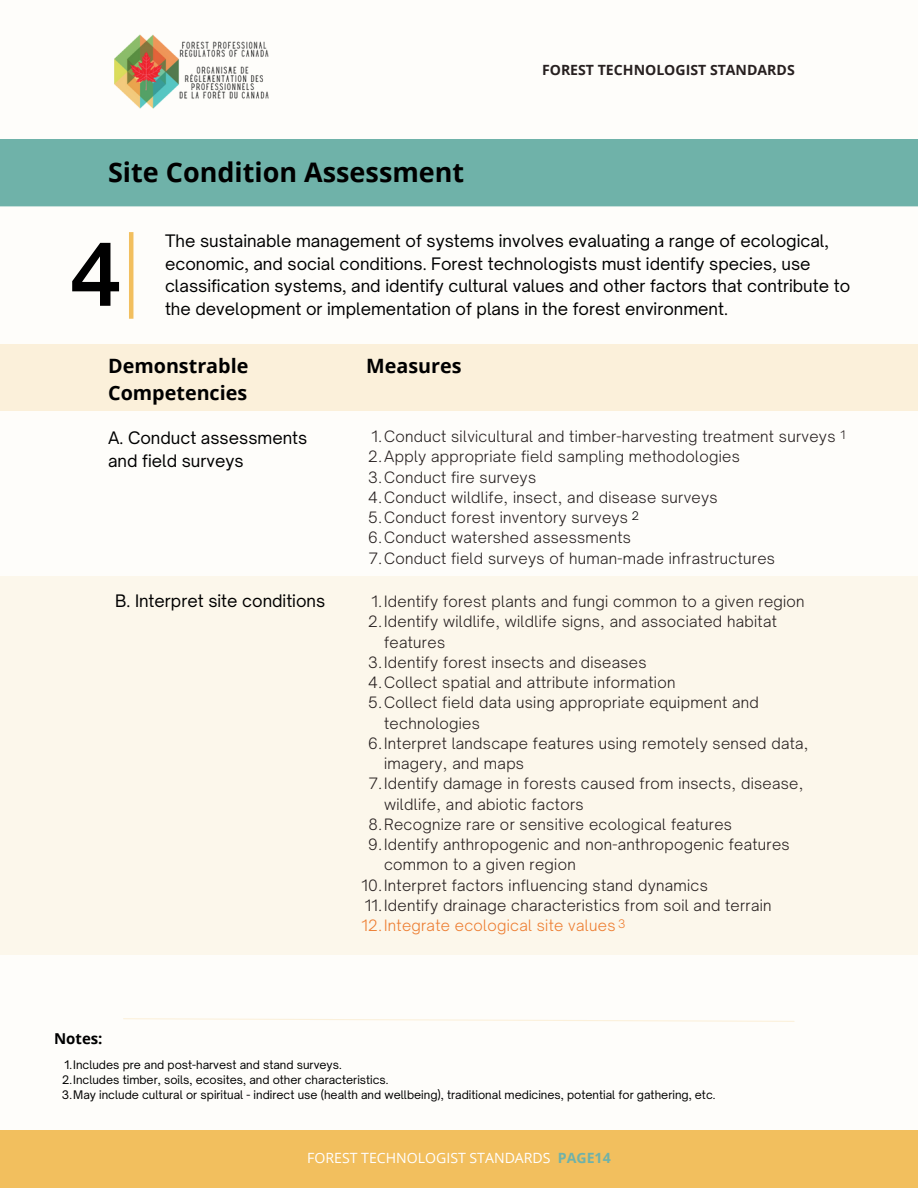
<style>
.page{position:relative;width:918px;height:1188px;background:#fff}
.page>*{position:absolute;margin:0;border:0;box-sizing:border-box;transform-origin:0 0}
.t1{font:600 82.5px "Open Sauce One";color:#000}
.t2{font:700 27px "Open Sans";color:#000}
.t3{font:700 19.8px/27px "Open Sans";color:#000}
.t4{font:16.5px/22.5px "Open Sauce One";color:#000}
.t5{font:300 15px/20.2px "Open Sauce One";letter-spacing:.02em;color:#272020}
.t6{font:300 15px "Open Sauce One";letter-spacing:.02em;color:#ed7d31}
.t7{font:700 15px "Open Sans";color:#000}
.t8{font:14.1px "Open Sans";color:#fff}
.t9{font:700 14.1px "Open Sans";color:#272020}
.t10{font:11.25px "Open Sauce One";color:#000}
.t11{font:300 11.25px "Open Sauce One";color:#272020}
.t12{font:300 11.25px "Open Sauce One";color:#000}
.t13{font:300 11.25px "Open Sauce One";color:#ed7d31}
.s1{font-weight:700;color:#6fb2a9}
</style>
<div class="page">
<div style="left:0;top:576px;width:918px;height:379px;background:#fcf7eb"></div>
<div style="left:0;top:344px;width:918px;height:67px;background:#fbf0da"></div>
<div style="left:0;top:1130px;width:918px;height:58px;background:#f2bf5e"></div>
<svg style="left:123px;top:1018px;width:672px;height:4px"></svg>
<div style="left:0;top:139px;width:918px;height:67px;background:#6fb2a9"></div>
<img style="left:114px;top:34px;width:155px;height:75px">
<hr style="left:129px;top:232px;width:4px;height:87px;background:#f2bf5e">
<p class="t2" style="left:108px;top:153px;width:358px">Site Condition Assessment</p>
<p class="t9" style="left:542px;top:60px;width:254px">FOREST TECHNOLOGIST STANDARDS</p>
<p class="t1" style="left:69px;top:223px;width:55px">4</p>
<p class="t4" style="left:165px;top:230px;width:687px">The sustainable management of systems involves evaluating a range of ecological, economic, and social conditions. Forest technologists must identify species, use classification systems, and identify cultural values and other factors that contribute to the development or implementation of plans in the forest environment.</p>
<p class="t3" style="left:108px;top:352px;width:142px">Demonstrable<br>Competencies</p>
<p class="t3" style="left:366px;top:351px;width:97px">Measures</p>
<p class="t4" style="left:108px;top:427px;width:201px">A. Conduct assessments and field surveys</p>
<p class="t5" style="left:372px;top:426px;width:465px">1.Conduct silvicultural and timber-harvesting treatment surveys</p>
<p class="t11" style="left:840px;top:428px;width:6px">1</p>
<p class="t5" style="left:368px;top:447px;width:373px">2.Apply appropriate field sampling methodologies</p>
<p class="t5" style="left:368px;top:467px;width:170px">3.Conduct fire surveys</p>
<p class="t5" style="left:368px;top:487px;width:351px">4.Conduct wildlife, insect, and disease surveys</p>
<p class="t5" style="left:368px;top:507px;width:261px">5.Conduct forest inventory surveys</p>
<p class="t5" style="left:368px;top:528px;width:264px">6.Conduct watershed assessments</p>
<p class="t5" style="left:369px;top:548px;width:408px">7.Conduct field surveys of human-made infrastructures</p>
<p class="t5" style="left:372px;top:591px;width:435px">1.Identify forest plants and fungi common to a given region</p>
<p class="t5" style="left:384px;top:611px;width:394px;text-indent:-16px">2.Identify wildlife, wildlife signs, and associated habitat features</p>
<p class="t5" style="left:368px;top:652px;width:280px">3.Identify forest insects and diseases</p>
<p class="t5" style="left:368px;top:672px;width:309px">4.Collect spatial and attribute information</p>
<p class="t5" style="left:384px;top:692px;width:376px;text-indent:-16px">5.Collect field data using appropriate equipment and technologies</p>
<p class="t5" style="left:384px;top:733px;width:426px;text-indent:-16px">6.Interpret landscape features using remotely sensed data, imagery, and maps</p>
<p class="t5" style="left:384px;top:773px;width:421px;text-indent:-15px">7.Identify damage in forests caused from insects, disease, wildlife, and abiotic factors</p>
<p class="t5" style="left:368px;top:814px;width:365px">8.Recognize rare or sensitive ecological features</p>
<p class="t5" style="left:384px;top:834px;width:407px;text-indent:-16px">9.Identify anthropogenic and non-anthropogenic features common to a given region</p>
<p class="t5" style="left:361px;top:875px;width:348px">10.Interpret factors influencing stand dynamics</p>
<p class="t5" style="left:365px;top:895px;width:408px">11.Identify drainage characteristics from soil and terrain</p>
<p class="t6" style="left:362px;top:916px;width:255px">12.Integrate ecological site values</p>
<p class="t12" style="left:632px;top:509px;width:9px">2</p>
<p class="t4" style="left:115px;top:589px;width:212px">B. Interpret site conditions</p>
<p class="t13" style="left:618px;top:917px;width:9px">3</p>
<p class="t7" style="left:54px;top:1028px;width:50px">Notes:</p>
<p class="t10" style="left:65px;top:1058px;width:279px">1.Includes pre and post-harvest and stand surveys.</p>
<p class="t10" style="left:62px;top:1073px;width:328px">2.Includes timber, soils, ecosites, and other characteristics.</p>
<p class="t10" style="left:62px;top:1088px;width:655px">3.May include cultural or spiritual - indirect use (health and wellbeing), traditional medicines, potential for gathering, etc.</p>
<p class="t8" style="left:307px;top:1148px;width:305px">FOREST TECHNOLOGIST STANDARDS <span class="s1">PAGE14</span></p>
</div>
